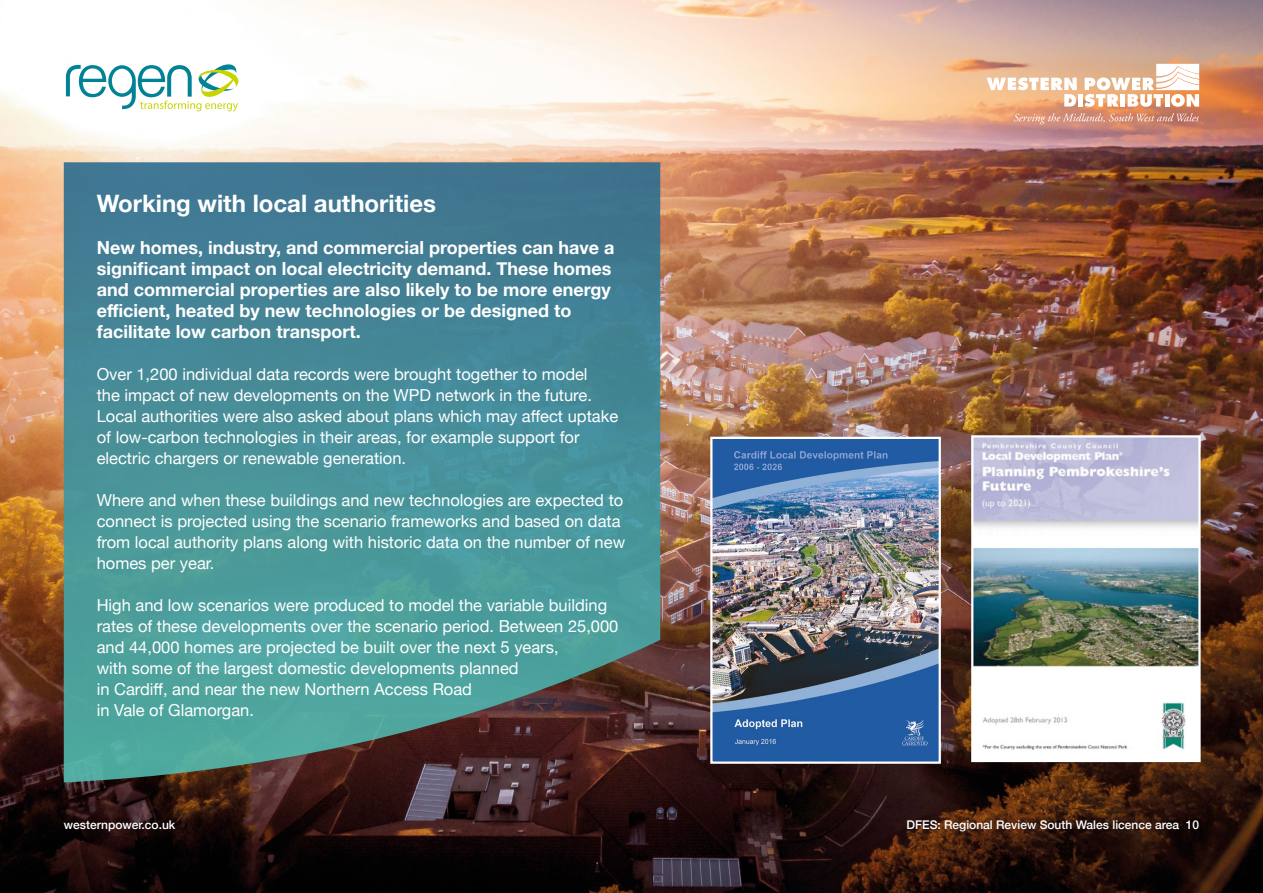
<style>
.page{position:relative;width:1263px;height:893px;background:#fff}
.page>*{position:absolute;margin:0;border:0;box-sizing:border-box;transform-origin:0 0}
.t1{font:700 24px "Helvetica Neue";color:#fff}
.t2{font:700 18px/21px "Helvetica Neue";color:#fff}
.t3{font:16.5px/21px "Helvetica Neue";color:#fff}
.t4{font:500 12px "Helvetica Neue";color:#fff}
</style>
<div class="page">
<img style="left:0;top:0;width:1263px;height:893px">
<svg style="left:986px;top:77px;width:91px;height:30px"></svg>
<div style="left:1078px;top:94px;width:5px;height:13px;background:#fff"></div>
<svg style="left:1085px;top:64px;width:114px;height:43px"></svg>
<svg style="left:1014px;top:113px;width:185px;height:11px;background:#d69883"></svg>
<svg style="left:66px;top:62px;width:173px;height:49px"></svg>
<svg style="left:64px;top:162px;width:596px;height:620px;background:#48868f"></svg>
<img style="left:713px;top:440px;width:225px;height:321px">
<div style="left:710px;top:437px;width:231px;height:327px;border:2px solid #fff"></div>
<img style="left:974px;top:438px;width:223px;height:321px">
<div style="left:971px;top:435px;width:229px;height:327px;border:2px solid #fff"></div>
<h1 class="t1" style="left:97px;top:185px;width:341px">Working with local authorities</h1>
<p class="t2" style="left:97px;top:238px;width:519px">New homes, industry, and commercial properties can have a significant impact on local electricity demand. These homes and commercial properties are also likely to be more energy efficient, heated by new technologies or be designed to facilitate low carbon transport.</p>
<p class="t3" style="left:97px;top:365px;width:523px">Over 1,200 individual data records were brought together to model<br>the impact of new developments on the WPD network in the future.<br>Local authorities were also asked about plans which may affect uptake of low-carbon technologies in their areas, for example support for electric chargers or renewable generation.</p>
<p class="t3" style="left:97px;top:491px;width:530px">Where and when these buildings and new technologies are expected to connect is projected using the scenario frameworks and based on data from local authority plans along with historic data on the number of new homes per year.</p>
<p class="t3" style="left:97px;top:596px;width:523px">High and low scenarios were produced to model the variable building rates of these developments over the scenario period. Between 25,000 and 44,000 homes are projected be built over the next 5 years,<br>with some of the largest domestic developments planned<br>in Cardiff, and near the new Northern Access Road<br>in Vale of Glamorgan.</p>
<p class="t4" style="left:64px;top:815px;width:113px">westernpower.co.uk</p>
<p class="t4" style="left:906px;top:815px;width:294px">DFES: Regional Review South Wales licence area 10</p>
</div>
